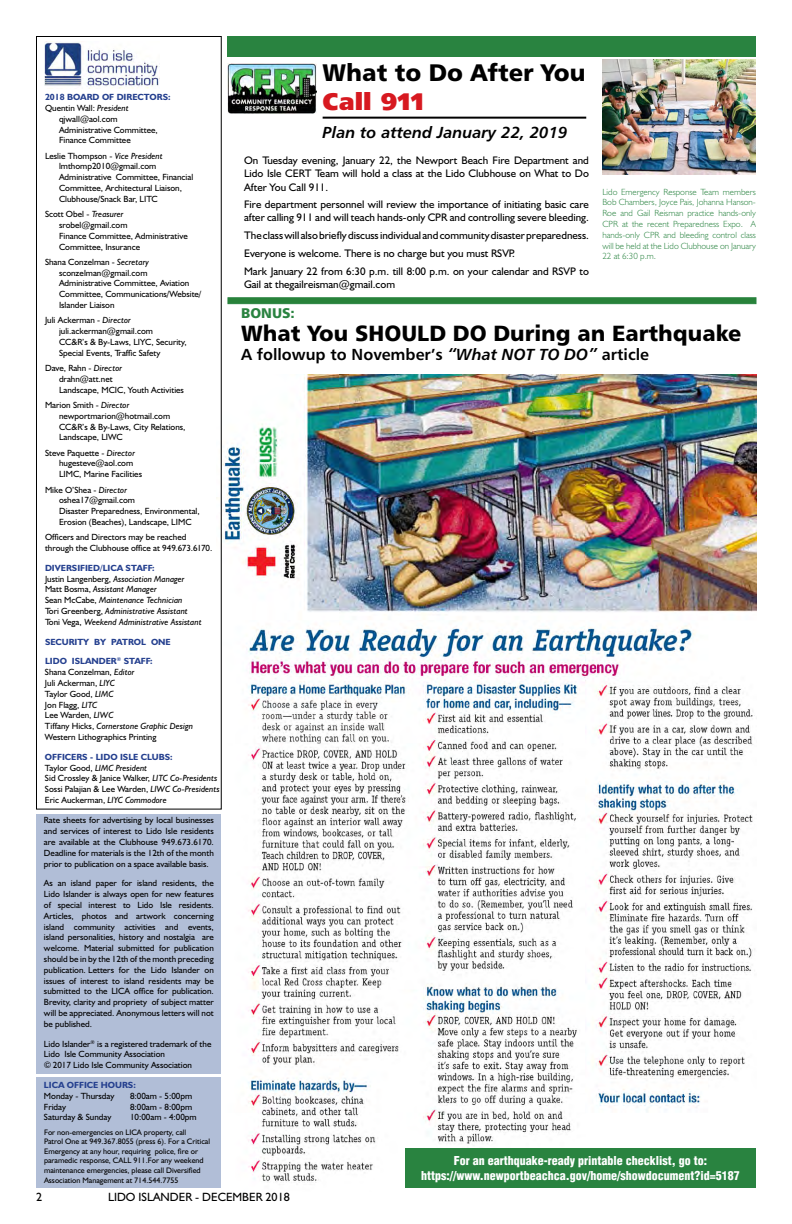
<style>
.page{position:relative;width:792px;height:1224px;background:#fff}
.page>*{position:absolute;margin:0;border:0;box-sizing:border-box;transform-origin:0 0}
.t1{font:24px "Humanist 777 BT Black B";color:#000}
.t2{font:24px "Humanist 777 BT Extra Black B";color:#d71920}
.t3{font:22px "Humanist 777 BT Black B";color:#000}
.t4{font:16px "Humanist 777 BT Bold B";color:#000}
.t5{font:16px "Humanist 777 BT Bold Italic B";color:#000}
.t6{font:14px "Humanist 777 BT Black B";color:#298340}
.t7{font:900 condensed 12px/14.4px "Helvetica";color:#fff;text-align:center}
.t8{font:12px "Humanist 521 BT";color:#000}
.t9{font:11px/13.2px "Humanist 521 BT";color:#000}
.t10{font:9px/10.8px "Humanist 521 BT";color:#000}
.t11{font:300 9px/10.8px "Humanist 521 BT";color:#298340;text-align:justify}
.t12{font:italic 9px/10.8px "Humanist 521 BT";color:#000}
.t13{font:700 9px/19.8px "Humanist 521 BT";color:#25408f}
.t14{font:8px/9.6px "Humanist 521 BT";color:#000}
.s1{font-style:italic}
.s2{font-weight:700;font-style:normal;color:#25408f}
.s3{font-style:normal}
.s4{font-weight:700;color:#25408f}
.s5{font-family:"Humanist 777 BT Bold Italic B"}
</style>
<div class="page">
<img style="left:217px;top:375px;width:540px;height:808px">
<div style="left:228px;top:36px;width:528px;height:21px;background:#298340"></div>
<div style="left:36px;top:1078px;width:185px;height:110px;background:#b1bed7"></div>
<div style="left:36px;top:814px;width:185px;height:260px;background:#b1bed7"></div>
<img style="left:44px;top:41px;width:116px;height:48px">
<div style="left:36px;top:36px;width:186px;height:774px;border:1px solid #000"></div>
<img style="left:228px;top:64px;width:88px;height:50px">
<img style="left:602px;top:59px;width:154px;height:115px">
<div style="left:405px;top:1149px;width:351px;height:39px;background:#298340"></div>
<hr style="left:323px;top:117px;width:263px;height:2px;background:#000">
<div style="left:227px;top:297px;width:529px;height:7px;background:#28823a;border:1px solid #298340"></div>
<p class="t13" style="left:45px;top:87px;width:127px">2018 BOARD OF DIRECTORS:</p>
<p class="t10" style="left:45px;top:102px;width:85px">Quentin Wall: <span class="s1">President</span></p>
<p class="t10" style="left:59px;top:113px;width:60px">qjwall@aol.com</p>
<p class="t10" style="left:59px;top:124px;width:100px">Administrative Committee,</p>
<p class="t10" style="left:59px;top:135px;width:73px">Finance Committee</p>
<p class="t10" style="left:59px;top:150px;width:136px;text-indent:-14px">Leslie Thompson - <span class="s1">Vice President </span>lmthomp2010@gmail.com<br>Administrative Committee, Financial<br>Committee, Architectural Liaison,<br>Clubhouse/Snack Bar, LITC</p>
<p class="t10" style="left:59px;top:208px;width:130px;text-indent:-14px">Scott Obel - <span class="s1">Treasurer </span>srobel@gmail.com<br>Finance Committee, Administrative<br>Committee, Insurance</p>
<p class="t10" style="left:59px;top:256px;width:144px;text-indent:-14px">Shana Conzelman - <span class="s1">Secretary </span>sconzelman@gmail.com<br>Administrative Committee, Aviation<br>Committee, Communications/Website/<br>Islander Liaison</p>
<p class="t10" style="left:59px;top:315px;width:129px;text-indent:-14px">Juli Ackerman - <span class="s1">Director </span>juli.ackerman@gmail.com<br>CC&amp;R’s &amp; By-Laws, LIYC, Security,<br>Special Events, Traffic Safety</p>
<p class="t10" style="left:59px;top:362px;width:127px;text-indent:-14px">Dave, Rahn - <span class="s1">Director<br></span>drahn@att.net<br>Landscape, MCIC, Youth Activities</p>
<p class="t10" style="left:59px;top:399px;width:128px;text-indent:-14px">Marion Smith - <span class="s1">Director </span>newportmarion@hotmail.com<br>CC&amp;R’s &amp; By-Laws, City Relations,<br>Landscape, LIWC</p>
<p class="t10" style="left:59px;top:447px;width:85px;text-indent:-14px">Steve Paquette - <span class="s1">Director </span>hugesteve@aol.com<br>LIMC, Marine Facilities</p>
<p class="t10" style="left:59px;top:484px;width:142px;text-indent:-14px">Mike O’Shea - <span class="s1">Director </span>oshea17@gmail.com<br>Disaster Preparedness, Environmental,<br>Erosion (Beaches), Landscape, LIMC</p>
<p class="t10" style="left:45px;top:532px;width:169px">Officers and Directors may be reached through the Clubhouse office at 949.673.6170.</p>
<p class="t12" style="left:45px;top:562px;width:158px"><span class="s2">DIVERSIFIED/LICA STAFF:<br></span><span class="s3">Justin Langenberg,</span> Association Manager <span class="s3">Matt Bosma,</span> Assistant Manager<br><span class="s3">Sean McCabe,</span> Maintenance Technician<br><span class="s3">Tori Greenberg,</span> Administrative Assistant <span class="s3">Toni Vega,</span> Weekend Administrative Assistant</p>
<p class="t13" style="left:45px;top:631px;width:127px">SECURITY BY PATROL ONE<br>LIDO ISLANDER<sup>®</sup> STAFF:</p>
<p class="t10" style="left:45px;top:667px;width:150px">Shana Conzelman, <span class="s1">Editor<br></span>Juli Ackerman, <span class="s1">LIYC<br></span>Taylor Good, <span class="s1">LIMC<br></span>Jon Flagg, <span class="s1">LITC<br></span>Lee Warden, <span class="s1">LIWC<br></span>Tiffany Hicks, <span class="s1">Cornerstone Graphic Design<br></span>Western Lithographics Printing</p>
<p class="t10" style="left:45px;top:751px;width:176px"><span class="s4">OFFICERS - LIDO ISLE CLUBS:<br></span>Taylor Good, <span class="s1">LIMC President<br></span>Sid Crossley &amp; Janice Walker, <span class="s1">LITC Co-Presidents </span>Sossi Palajian &amp; Lee Warden, <span class="s1">LIWC Co-Presidents </span>Eric Auckerman, <span class="s1">LIYC Commodore</span></p>
<p class="t10" style="left:44px;top:815px;width:171px;text-align:justify">Rate sheets for advertising by local businesses and services of interest to Lido Isle residents are available at the Clubhouse 949.673.6170.<br>Deadline for materials is the 12th of the month prior to publication on a space available basis.</p>
<p class="t10" style="left:44px;top:878px;width:171px;text-align:justify">As an island paper for island residents, the Lido Islander is always open for new features of special interest to Lido Isle residents.<br>Articles, photos and artwork concerning island community activities and events, island personalities, history and nostalgia are welcome. Material submitted for publication should be in by the 12th of the month preceding publication. Letters for the Lido Islander on issues of interest to island residents may be submitted to the LICA office for publication.<br>Brevity, clarity and propriety of subject matter will be appreciated. Anonymous letters will not be published.</p>
<p class="t10" style="left:44px;top:1038px;width:169px">Lido Islander<sup>®</sup> is a registered trademark of the<br>Lido Isle Community Association<br>© 2017 Lido Isle Community Association</p>
<p class="t13" style="left:44px;top:1075px;width:93px">LICA OFFICE HOURS:</p>
<p class="t10" style="left:44px;top:1090px;width:72px">Monday - Thursday</p>
<p class="t10" style="left:130px;top:1090px;width:64px">8:00am - 5:00pm</p>
<p class="t10" style="left:44px;top:1101px;width:24px">Friday</p>
<p class="t10" style="left:130px;top:1101px;width:64px">8:00am - 8:00pm</p>
<p class="t10" style="left:44px;top:1112px;width:69px">Saturday &amp; Sunday</p>
<p class="t10" style="left:130px;top:1112px;width:68px">10:00am - 4:00pm</p>
<p class="t14" style="left:44px;top:1127px;width:168px">For non-emergencies on LICA property, call<br>Patrol One at 949.367.8055 (press 6). For a Critical Emergency at any hour, requiring police, fire or paramedic response, CALL 911.For any weekend maintenance emergencies, please call Diversified Association Management at 714.544.7755</p>
<h1 class="t1" style="left:323px;top:57px;width:265px">What to Do After You</h1>
<h1 class="t2" style="left:323px;top:86px;width:103px">Call 911</h1>
<h3 class="t5" style="left:323px;top:122px;width:247px">Plan to attend January 22, 2019</h3>
<p class="t9" style="left:244px;top:154px;width:346px;text-align:justify">On Tuesday evening, January 22, the Newport Beach Fire Department and Lido Isle CERT Team will hold a class at the Lido Clubhouse on What to Do After You Call 911.</p>
<p class="t9" style="left:244px;top:198px;width:346px">Fire department personnel will review the importance of initiating basic care after calling 911 and will teach hands-only CPR and controlling severe bleeding.</p>
<p class="t9" style="left:244px;top:226px;width:346px;line-height:17.7px">The class will also briefly discuss individual and community disaster preparedness.<br>Everyone is welcome. There is no charge but you must RSVP.<br>Mark January 22 from 6:30 p.m. till 8:00 p.m. on your calendar and RSVP to</p>
<p class="t9" style="left:244px;top:277px;width:153px">Gail at thegailreisman@gmail.com</p>
<h3 class="t6" style="left:241px;top:304px;width:55px">BONUS:</h3>
<h2 class="t3" style="left:241px;top:319px;width:502px">What You SHOULD DO During an Earthquake</h2>
<h3 class="t4" style="left:241px;top:345px;width:409px">A followup to November’s <span class="s5">“What NOT TO DO”</span> article</h3>
<p class="t11" style="left:602px;top:186px;width:155px">Lido Emergency Response Team members Bob Chambers, Joyce Pais, Johanna Hanson-Roe and Gail Reisman practice hands-only CPR at the recent Preparedness Expo. A hands-only CPR and bleeding control class will be held at the Lido Clubhouse on January 22 at 6:30 p.m.</p>
<h3 class="t7" style="left:421px;top:1154px;width:320px">For an earthquake-ready printable checklist, go to: https://www.newportbeachca.gov/home/showdocument?id=5187</h3>
<h3 class="t8" style="left:36px;top:1190px;width:8px">2</h3>
<h3 class="t8" style="left:108px;top:1190px;width:183px">LIDO ISLANDER - DECEMBER 2018</h3>
</div>
